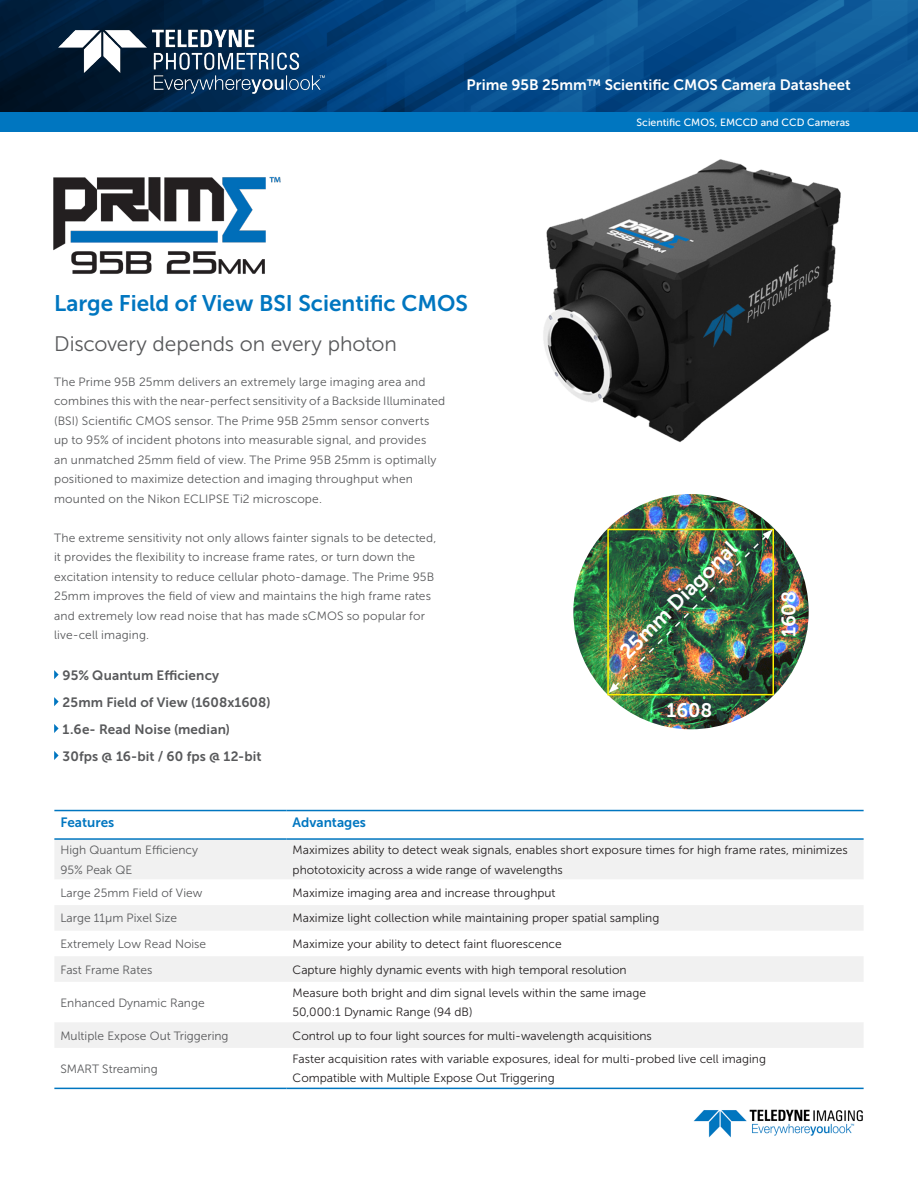
<style>
.page{position:relative;width:918px;height:1188px;background:#fff}
.page>*{position:absolute;margin:0;border:0;box-sizing:border-box;transform-origin:0 0}
.t1{font:22.5px "Museo Sans 700";color:#0076c0}
.t2{font:21px "Museo Sans 300";letter-spacing:-.005em;color:#58595b}
.t3{font:21px "Museo Sans 700";color:#fff}
.t4{font:19.5px "Museo Sans 700";color:#fff}
.t5{font:15px "Museo Sans 700";color:#fff}
.t6{font:13.5px "Museo Sans 700";letter-spacing:.01em;color:#58595b}
.t7{font:13.5px "Museo Sans 700";color:#0076c0}
.t8{font:12px "Museo Sans 300";letter-spacing:.01em;color:#58595b}
.t9{font:12px/19.5px "Museo Sans 300";color:#231f20}
.t10{font:10.5px "Museo Sans 500";color:#fff}
</style>
<div class="page">
<img style="left:0;top:0;width:918px;height:112px">
<div style="left:0;top:113px;width:918px;height:19px;background:#0076c0"></div>
<img style="left:543px;top:159px;width:298px;height:283px">
<img style="left:53px;top:177px;width:228px;height:97px">
<div style="left:55px;top:840px;width:808px;height:39px;background:#f1f1f1"></div>
<svg style="left:54px;top:1087px;width:810px;height:1px"></svg>
<div style="left:55px;top:905px;width:808px;height:25px;background:#f1f1f1"></div>
<svg style="left:55px;top:956px;width:808px;height:92px;fill:#f1f1f1"></svg>
<hr style="left:54px;top:810px;width:233px;height:1px;background:#0076c0">
<hr style="left:287px;top:810px;width:577px;height:1px;background:#0076c0">
<hr style="left:54px;top:838px;width:233px;height:2px;background:#0076c0">
<hr style="left:287px;top:838px;width:577px;height:2px;background:#0076c0">
<hr style="left:54px;top:1088px;width:233px;height:1px;background:#0076c0">
<hr style="left:287px;top:1088px;width:577px;height:1px;background:#0076c0">
<svg style="left:54px;top:670px;width:5px;height:9px"></svg>
<svg style="left:54px;top:724px;width:5px;height:9px"></svg>
<svg style="left:54px;top:697px;width:5px;height:9px"></svg>
<svg style="left:54px;top:751px;width:5px;height:9px"></svg>
<img style="left:573px;top:494px;width:236px;height:235px;border-radius:118px">
<div style="left:607px;top:529px;width:167px;height:166px;border:2px solid #fff101"></div>
<img style="left:609px;top:529px;width:164px;height:164px">
<img style="left:693px;top:1109px;width:170px;height:29px">
<p class="t5" style="left:467px;top:73px;width:386px">Prime 95B 22mm™ Scientific CMOS Camera Datasheet</p>
<p class="t10" style="left:575px;top:117px;width:276px">CMOS, EMCCD AND CCD CAMERAS FOR LIFE SCIENCES</p>
<p class="t5" style="left:467px;top:76px;width:386px">Prime 95B 25mm™ Scientific CMOS Camera Datasheet</p>
<p class="t10" style="left:637px;top:117px;width:215px">Scientific MOS, EMCCD and CCD ameras</p>
<p class="t1" style="left:54px;top:290px;width:415px">Large Field of View BSI Scientific CMOS</p>
<p class="t2" style="left:54px;top:332px;width:344px">Discovery depends on every photon</p>
<p class="t8" style="left:54px;top:375px;width:373px">The Prime 95B 25mm delivers an extremely large imaging area and</p>
<p class="t8" style="left:54px;top:395px;width:393px">combines this with the near-perfect sensitivity of a Backside Illuminated</p>
<p class="t8" style="left:54px;top:414px;width:377px">(BSI) Scientific CMOS sensor. The Prime 95B 25mm sensor converts</p>
<p class="t8" style="left:54px;top:434px;width:374px">up to 95% of incident photons into measurable signal, and provides</p>
<p class="t8" style="left:54px;top:453px;width:384px">an unmatched 25mm field of view. The Prime 95B 25mm is optimally</p>
<p class="t8" style="left:54px;top:473px;width:360px">positioned to maximize detection and imaging throughput when</p>
<p class="t8" style="left:54px;top:492px;width:269px">mounted on the Nikon ECLIPSE Ti2 microscope.</p>
<p class="t8" style="left:54px;top:531px;width:384px">The extreme sensitivity not only allows fainter signals to be detected,</p>
<p class="t8" style="left:54px;top:551px;width:363px">it provides the flexibility to increase frame rates, or turn down the</p>
<p class="t8" style="left:54px;top:570px;width:382px">excitation intensity to reduce cellular photo-damage. The Prime 95B</p>
<p class="t8" style="left:54px;top:590px;width:378px">25mm improves the field of view and maintains the high frame rates</p>
<p class="t8" style="left:54px;top:609px;width:372px">and extremely low read noise that has made sCMOS so popular for</p>
<p class="t8" style="left:54px;top:629px;width:97px">live-cell imaging.</p>
<p class="t6" style="left:63px;top:667px;width:158px">95% Quantum Efficiency</p>
<p class="t6" style="left:63px;top:694px;width:210px">25mm Field of View (1608x1608)</p>
<p class="t6" style="left:63px;top:721px;width:169px">1.6e- Read Noise (median)</p>
<p class="t6" style="left:63px;top:748px;width:200px">30fps @ 16-bit / 60 fps @ 12-bit</p>
<p class="t3" style="left:615px;top:647px;width:157px;rotate:-45deg">25mm Diagonal</p>
<p class="t4" style="left:666px;top:699px;width:47px">1608</p>
<p class="t4" style="left:778px;top:637px;width:47px;rotate:-90deg">1608</p>
<p class="t7" style="left:60px;top:814px;width:55px">Features</p>
<p class="t7" style="left:293px;top:814px;width:75px">Advantages</p>
<p class="t8" style="left:60px;top:843px;width:139px">High Quantum Efficiency</p>
<p class="t8" style="left:60px;top:863px;width:73px">95% Peak QE</p>
<p class="t9" style="left:293px;top:840px;width:557px">Maximizes ability to detect weak signals, enables short exposure times for high frame rates, minimizes phototoxicity across a wide range of wavelengths</p>
<p class="t8" style="left:60px;top:886px;width:144px">Large 25mm Field of View</p>
<p class="t9" style="left:293px;top:883px;width:265px">Maximize imaging area and increase throughput</p>
<p class="t8" style="left:60px;top:912px;width:118px">Large 11µm Pixel Size</p>
<p class="t9" style="left:293px;top:909px;width:368px">Maximize light collection while maintaining proper spatial sampling</p>
<p class="t8" style="left:60px;top:937px;width:147px">Extremely Low Read Noise</p>
<p class="t9" style="left:293px;top:934px;width:271px">Maximize your ability to detect faint fluorescence</p>
<p class="t8" style="left:60px;top:963px;width:93px">Fast Frame Rates</p>
<p class="t9" style="left:293px;top:960px;width:336px">Capture highly dynamic events with high temporal resolution</p>
<p class="t8" style="left:60px;top:996px;width:146px">Enhanced Dynamic Range</p>
<p class="t9" style="left:293px;top:983px;width:355px">Measure both bright and dim signal levels within the same image</p>
<p class="t9" style="left:293px;top:1003px;width:182px">50,000:1 Dynamic Range (94 dB)</p>
<p class="t8" style="left:60px;top:1029px;width:170px">Multiple Expose Out Triggering</p>
<p class="t9" style="left:293px;top:1026px;width:361px">Control up to four light sources for multi-wavelength acquisitions</p>
<p class="t8" style="left:60px;top:1062px;width:99px">SMART Streaming</p>
<p class="t9" style="left:293px;top:1049px;width:475px">Faster acquisition rates with variable exposures, ideal for multi-probed live cell imaging</p>
<p class="t9" style="left:293px;top:1069px;width:264px">Compatible with Multiple Expose Out Triggering</p>
</div>
